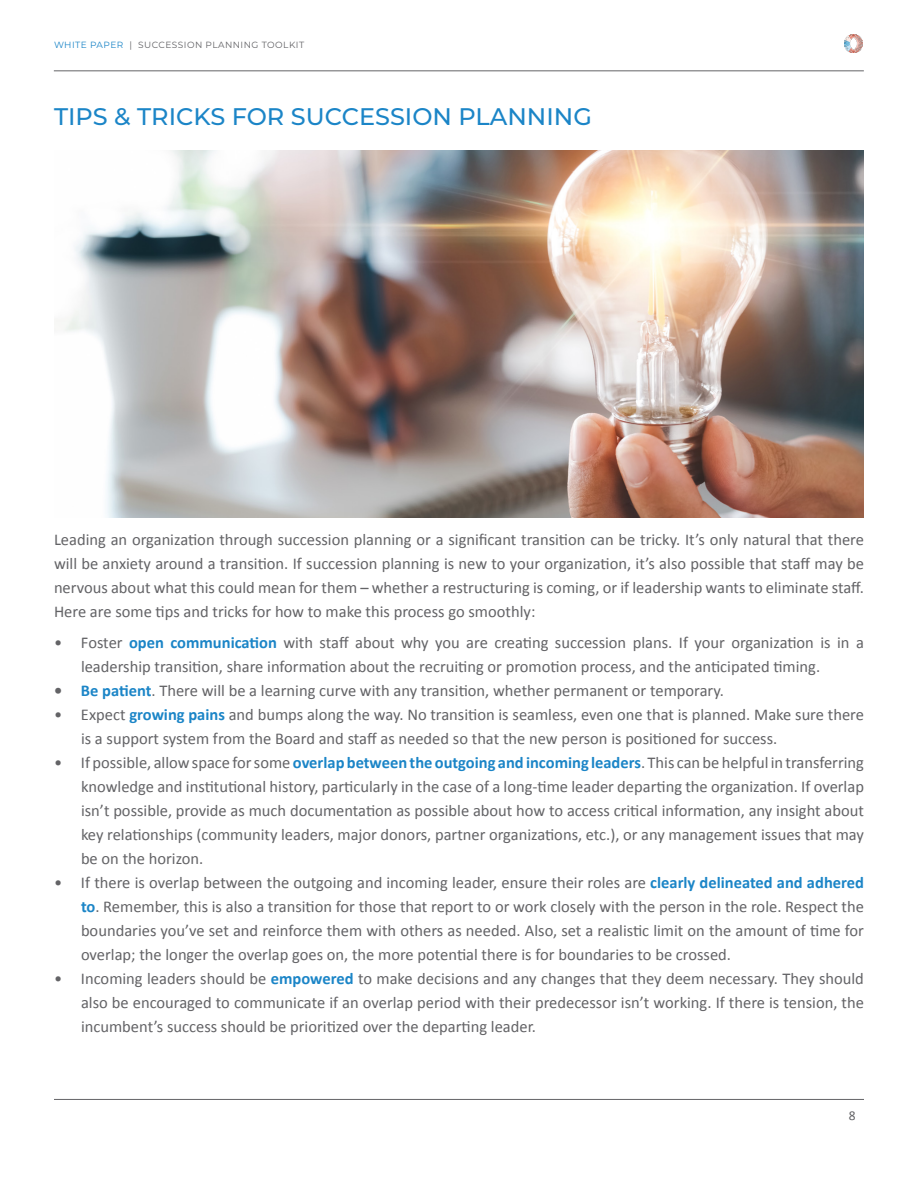
<style>
.page{position:relative;width:918px;height:1188px;background:#fff}
.page>*{position:absolute;margin:0;border:0;box-sizing:border-box;transform-origin:0 0}
.t1{font:500 24px "Montserrat";color:#1b85c7}
.t2{font:16.5px/24px "Calibri";color:#636366;text-align:justify}
.t3{font:13.5px "Calibri";color:#636366}
.t4{font:9px "Montserrat";letter-spacing:.05em;color:#636366}
.s1{color:#1b85c7}
.s2{font-weight:700;color:#1b85c7}
.s3{font-weight:700}
</style>
<div class="page">
<hr style="left:54px;top:1099px;width:810px;height:1px;background:#636366">
<img style="left:56px;top:150px;width:808px;height:368px">
<img style="left:845px;top:35px;width:18px;height:18px">
<hr style="left:54px;top:70px;width:810px;height:1px;background:#636366">
<p class="t4" style="left:54px;top:39px;width:252px"><span class="s1">WHITE PAPER</span> | SUCCESSION PLANNING TOOLKIT</p>
<p class="t1" style="left:54px;top:100px;width:539px">TIPS &amp; TRICKS FOR SUCCESSION PLANNING</p>
<p class="t2" style="left:54px;top:528px;width:812px">Leading an organization through succession planning or a significant transition can be tricky. It’s only natural that there will be anxiety around a transition. If succession planning is new to your organization, it’s also possible that staff may be nervous about what this could mean for them – whether a restructuring is coming, or if leadership wants to eliminate staff.<br>Here are some tips and tricks for how to make this process go smoothly:</p>
<p class="t2" style="left:81px;top:630px;width:785px;text-indent:-27px">• Foster <span class="s2">open communication</span> with staff about why you are creating succession plans. If your organization is in a leadership transition, share information about the recruiting or promotion process, and the anticipated timing.</p>
<p class="t2" style="left:54px;top:678px;width:671px"><span class="s3">•</span> <span class="s2">Be patient</span>. There will be a learning curve with any transition, whether permanent or temporary.</p>
<p class="t2" style="left:81px;top:702px;width:785px;text-indent:-27px">• Expect <span class="s2">growing pains</span> and bumps along the way. No transition is seamless, even one that is planned. Make sure there is a support system from the Board and staff as needed so that the new person is positioned for success.</p>
<p class="t2" style="left:81px;top:750px;width:785px;text-indent:-27px">• If possible, allow space for some <span class="s2">overlap between the outgoing and incoming leaders</span>. This can be helpful in transferring knowledge and institutional history, particularly in the case of a long-time leader departing the organization. If overlap isn’t possible, provide as much documentation as possible about how to access critical information, any insight about key relationships (community leaders, major donors, partner organizations, etc.), or any management issues that may be on the horizon.</p>
<p class="t2" style="left:81px;top:870px;width:785px;text-indent:-27px">• If there is overlap between the outgoing and incoming leader, ensure their roles are <span class="s2">clearly delineated and adhered to</span>. Remember, this is also a transition for those that report to or work closely with the person in the role. Respect the boundaries you’ve set and reinforce them with others as needed. Also, set a realistic limit on the amount of time for overlap; the longer the overlap goes on, the more potential there is for boundaries to be crossed.</p>
<p class="t2" style="left:81px;top:966px;width:785px;text-indent:-27px">• Incoming leaders should be <span class="s2">empowered</span> to make decisions and any changes that they deem necessary. They should also be encouraged to communicate if an overlap period with their predecessor isn’t working. If there is tension, the incumbent’s success should be prioritized over the departing leader.</p>
<p class="t3" style="left:849px;top:1107px;width:8px">8</p>
</div>
